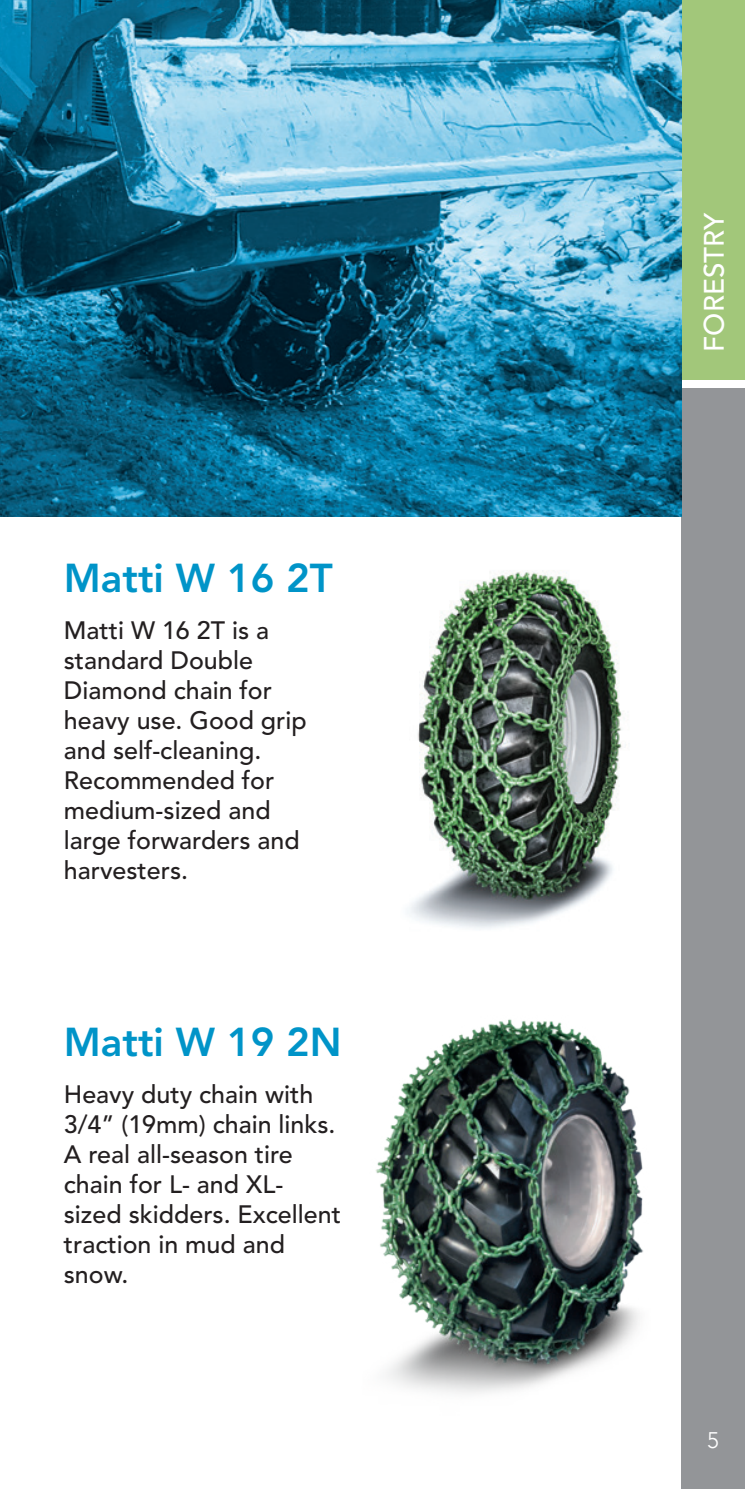
<style>
.page{position:relative;width:745px;height:1489px;background:#fff}
.page>*{position:absolute;margin:0;border:0;box-sizing:border-box;transform-origin:0 0}
.t1{font:800 40px "Avenir";color:#0094c8}
.t2{font:500 27.75px "Avenir";color:#fff}
.t3{font:500 25px/30px "Avenir";color:#231f20}
.t4{font:300 22.5px "Avenir";color:#fff}
</style>
<div class="page">
<div style="left:680px;top:386px;width:64px;height:1102px;background:#939598"></div>
<div style="left:680px;top:0;width:64px;height:381px;background:#a2c77a"></div>
<div style="left:675px;top:380px;width:69px;height:8px;background:#fff"></div>
<img style="left:0;top:0;width:680px;height:516px">
<img style="left:407px;top:570px;width:219px;height:359px">
<img style="left:375px;top:1019px;width:268px;height:375px">
<p class="t1" style="left:64px;top:554px;width:270px">Matti W 16 2T</p>
<p class="t3" style="left:64px;top:615px;width:244px">Matti W 16 2T is a standard Double<br>Diamond chain for heavy use. Good grip and self-cleaning.<br>Recommended for medium-sized and large forwarders and harvesters.</p>
<p class="t1" style="left:64px;top:1018px;width:279px">Matti W 19 2N</p>
<p class="t3" style="left:64px;top:1079px;width:278px">Heavy duty chain with<br>3/4” (19mm) chain links.<br>A real all-season tire chain for L- and XL&shy;sized skidders. Excellent traction in mud and snow.</p>
<p class="t2" style="left:697px;top:351px;width:140px;rotate:-90deg">FORESTRY</p>
<p class="t4" style="left:706px;top:1426px;width:13px">5</p>
</div>
